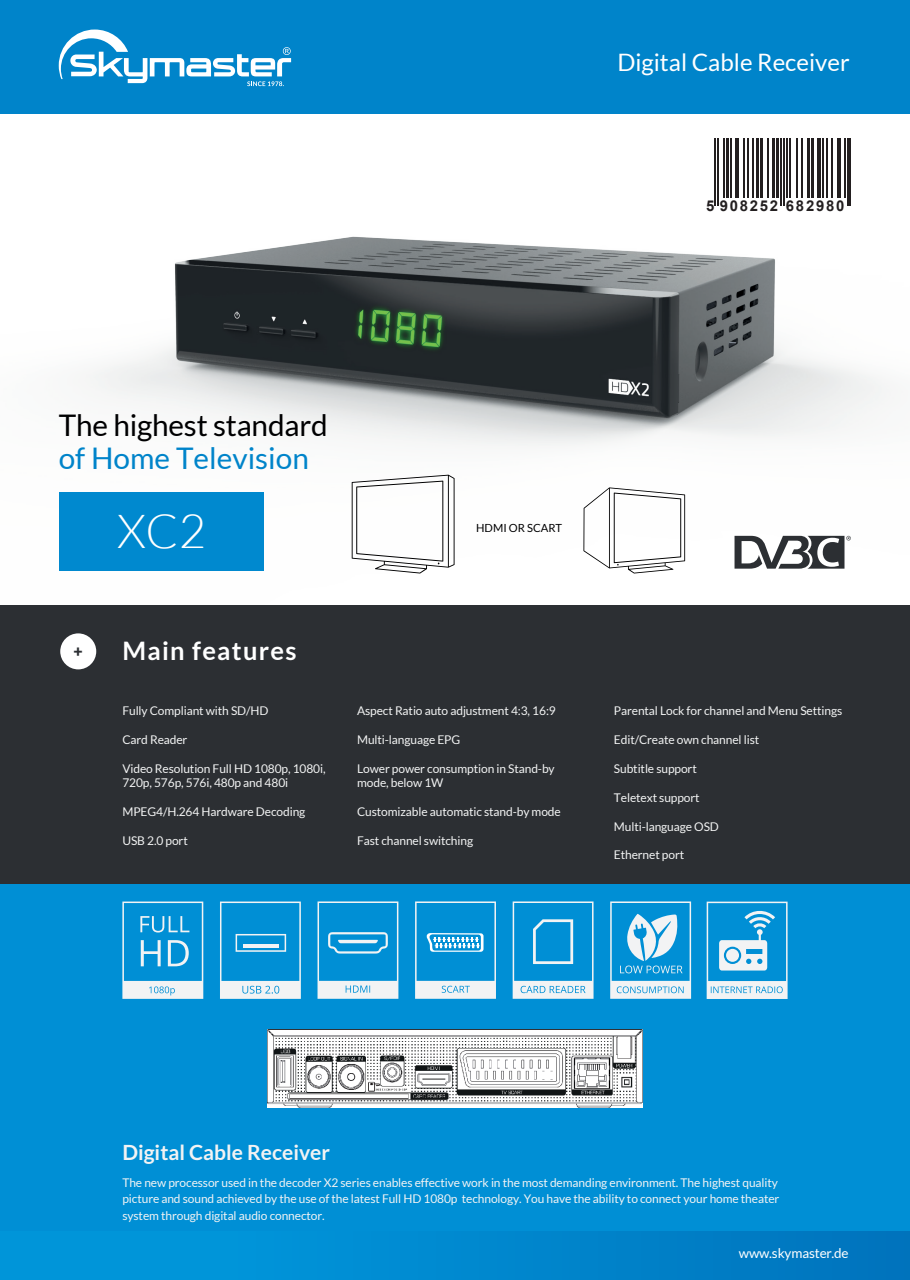
<style>
.page{position:relative;width:910px;height:1280px;background:#fff}
.page>*{position:absolute;margin:0;border:0;box-sizing:border-box;transform-origin:0 0}
.t1{font:300 47.1px "Lato";color:#fff}
.t2{font:29.85px "Lato";letter-spacing:-.005em;color:#000001}
.t3{font:29.85px "Lato";color:#0084ca}
.t4{font:700 25.5px "Lato";letter-spacing:.05em;color:#fff}
.t5{font:24px "Lato";color:#fff}
.t6{font:700 21px "Lato";color:#f2f3f4}
.t7{font:900 16.05px "Lato";color:#2c2f33}
.t8{font:700 14.85px "Arial";letter-spacing:.12em;color:#231f20}
.t9{font:13.5px "Lato";letter-spacing:-.01em;color:#fff}
.t10{font:12px/14.4px "Lato";letter-spacing:-.01em;color:#f3f4f4}
.t11{font:12px/16.5px "Lato";letter-spacing:-.01em;color:#f2f3f4;text-align:justify}
.t12{font:11.25px "Lato";color:#000001}
</style>
<div class="page">
<div style="left:0;top:884px;width:910px;height:348px;background:#008fd5"></div>
<img style="left:0;top:236px;width:910px;height:370px">
<div style="left:0;top:0;width:910px;height:114px;background:#0084ca"></div>
<div style="left:0;top:1232px;width:910px;height:48px;background:linear-gradient(to right,#009bdf,#0075be)"></div>
<svg style="left:59px;top:30px;width:232px;height:56px"></svg>
<div style="left:60px;top:492px;width:204px;height:79px;background:#0089cf"></div>
<div style="left:0;top:606px;width:910px;height:278px;background:#2c2f33"></div>
<div style="left:60px;top:633px;width:36px;height:36px;background:#fff;border-radius:50%"></div>
<hr style="left:715px;top:138px;width:1px;height:68px;background:#231f20">
<hr style="left:717px;top:138px;width:2px;height:68px;background:#231f20">
<hr style="left:723px;top:138px;width:1px;height:60px;background:#231f20">
<hr style="left:726px;top:138px;width:3px;height:60px;background:#231f20">
<hr style="left:730px;top:138px;width:2px;height:60px;background:#231f20">
<hr style="left:735px;top:138px;width:4px;height:60px;background:#231f20">
<hr style="left:743px;top:138px;width:1px;height:60px;background:#231f20">
<hr style="left:748px;top:138px;width:1px;height:60px;background:#231f20">
<hr style="left:752px;top:138px;width:1px;height:60px;background:#231f20">
<hr style="left:756px;top:138px;width:3px;height:60px;background:#231f20">
<hr style="left:761px;top:138px;width:2px;height:60px;background:#231f20">
<hr style="left:768px;top:138px;width:1px;height:60px;background:#231f20">
<hr style="left:772px;top:138px;width:3px;height:60px;background:#231f20">
<hr style="left:777px;top:138px;width:2px;height:60px;background:#231f20">
<hr style="left:781px;top:138px;width:1px;height:68px;background:#231f20">
<hr style="left:784px;top:138px;width:1px;height:68px;background:#231f20">
<hr style="left:787px;top:138px;width:1px;height:60px;background:#231f20">
<hr style="left:789px;top:138px;width:2px;height:60px;background:#231f20">
<hr style="left:797px;top:138px;width:1px;height:60px;background:#231f20">
<hr style="left:801px;top:138px;width:1px;height:60px;background:#231f20">
<hr style="left:807px;top:138px;width:2px;height:60px;background:#231f20">
<hr style="left:811px;top:138px;width:3px;height:60px;background:#231f20">
<hr style="left:817px;top:138px;width:4px;height:60px;background:#231f20">
<hr style="left:822px;top:138px;width:2px;height:60px;background:#231f20">
<hr style="left:827px;top:138px;width:1px;height:60px;background:#231f20">
<hr style="left:831px;top:138px;width:1px;height:60px;background:#231f20">
<hr style="left:837px;top:138px;width:4px;height:60px;background:#231f20">
<hr style="left:844px;top:138px;width:1px;height:60px;background:#231f20">
<hr style="left:847px;top:138px;width:1px;height:68px;background:#231f20">
<hr style="left:850px;top:138px;width:1px;height:68px;background:#231f20">
<img style="left:267px;top:1029px;width:376px;height:79px">
<svg style="left:352px;top:475px;width:103px;height:98px"></svg>
<svg style="left:583px;top:487px;width:102px;height:86px"></svg>
<svg style="left:734px;top:536px;width:117px;height:33px"></svg>
<svg style="left:610px;top:901px;width:81px;height:98px"></svg>
<svg style="left:122px;top:901px;width:81px;height:98px"></svg>
<svg style="left:220px;top:901px;width:81px;height:98px"></svg>
<svg style="left:513px;top:901px;width:80px;height:98px"></svg>
<svg style="left:318px;top:901px;width:80px;height:98px"></svg>
<svg style="left:415px;top:901px;width:81px;height:98px"></svg>
<svg style="left:707px;top:902px;width:81px;height:97px"></svg>
<h3 class="t5" style="left:617px;top:49px;width:234px">Digital Cable Receiver</h3>
<p class="t8" style="left:706px;top:196px;width:140px">5 908252 682980</p>
<h2 class="t2" style="left:59px;top:408px;width:271px">The highest standard</h2>
<h2 class="t3" style="left:59px;top:441px;width:252px">of Home Television</h2>
<h1 class="t1" style="left:117px;top:505px;width:90px">XC2</h1>
<p class="t12" style="left:476px;top:522px;width:87px">HDMI OR SCART</p>
<h3 class="t7" style="left:74px;top:642px;width:11px">+</h3>
<h3 class="t4" style="left:122px;top:636px;width:176px">Main features</h3>
<p class="t10" style="left:122px;top:704px;width:148px">Fully Compliant with SD/HD</p>
<p class="t10" style="left:122px;top:733px;width:67px">Card Reader</p>
<p class="t10" style="left:122px;top:761px;width:205px">Video Resolution Full HD 1080p, 1080i,<br>720p, 576p, 576i, 480p and 480i</p>
<p class="t10" style="left:122px;top:805px;width:184px">MPEG4/H.264 Hardware Decoding</p>
<p class="t10" style="left:122px;top:833px;width:67px">USB 2.0 port</p>
<p class="t10" style="left:357px;top:704px;width:200px">Aspect Ratio auto adjustment 4:3, 16:9</p>
<p class="t10" style="left:357px;top:733px;width:105px">Multi-language EPG</p>
<p class="t10" style="left:357px;top:761px;width:199px">Lower power consumption in Stand-by mode, below 1W</p>
<p class="t10" style="left:357px;top:805px;width:205px">Customizable automatic stand-by mode</p>
<p class="t10" style="left:357px;top:833px;width:118px">Fast channel switching</p>
<p class="t10" style="left:614px;top:704px;width:230px">Parental Lock for channel and Menu Settings</p>
<p class="t10" style="left:614px;top:733px;width:147px">Edit/Create own channel list</p>
<p class="t10" style="left:614px;top:761px;width:84px">Subtitle support</p>
<p class="t10" style="left:614px;top:790px;width:87px">Teletext support</p>
<p class="t10" style="left:614px;top:819px;width:107px">Multi-language OSD</p>
<p class="t10" style="left:614px;top:848px;width:72px">Ethernet port</p>
<h3 class="t6" style="left:122px;top:1140px;width:209px">Digital Cable Receiver</h3>
<p class="t11" style="left:122px;top:1174px;width:658px">The new processor used in the decoder X2 series enables effective work in the most demanding environment. The highest quality picture and sound achieved by the use of the latest Full HD 1080p technology. You have the ability to connect your home theater system through digital audio connector.</p>
<p class="t9" style="left:739px;top:1245px;width:111px">www.skymaster.de</p>
</div>
